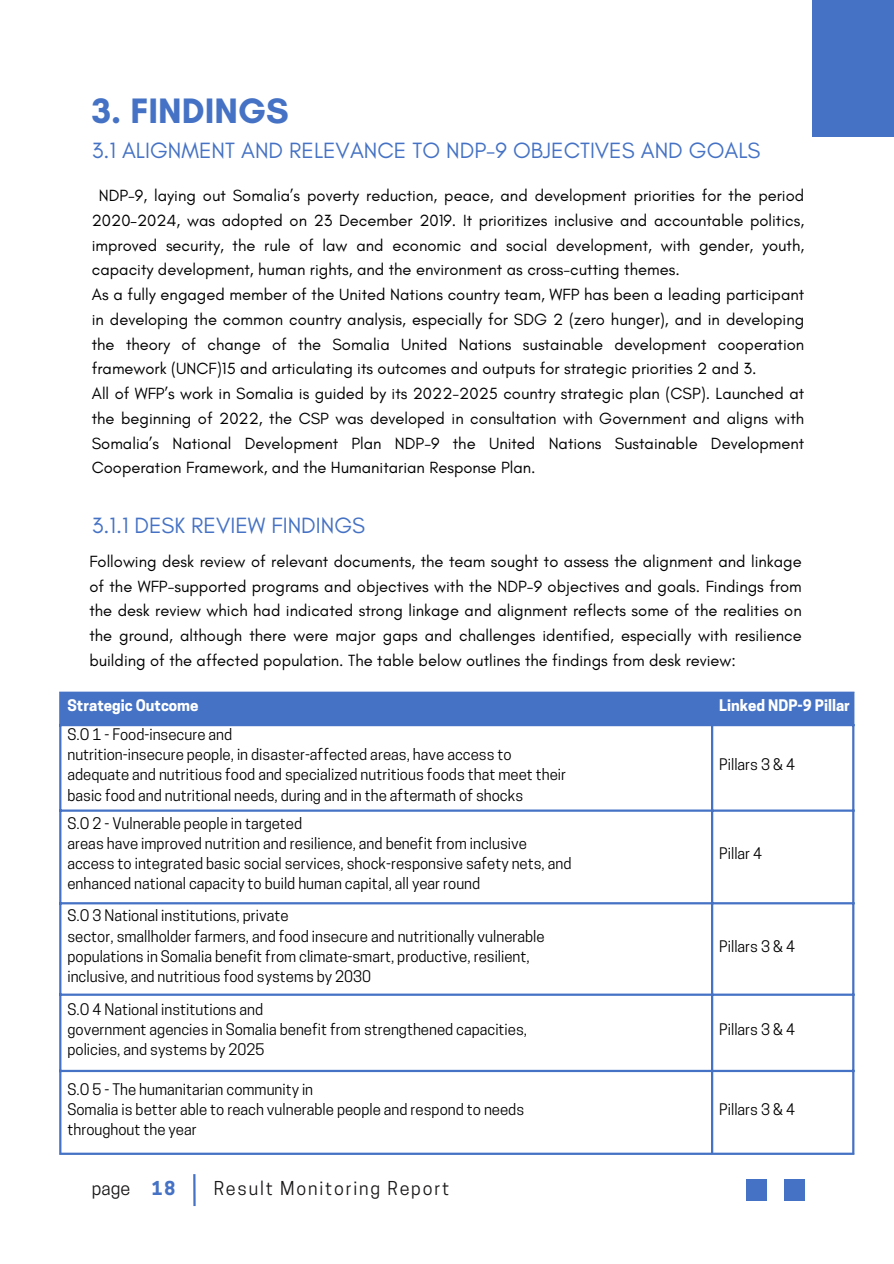
<style>
.page{position:relative;width:894px;height:1264px;background:#fff}
.page>*{position:absolute;margin:0;border:0;box-sizing:border-box;transform-origin:0 0}
.t1{font:700 36px "Glacial Indifference";color:#4572c4}
.t2{font:22.5px "Glacial Indifference";color:#4572c4}
.t3{font:18px "Cooper Hewitt";letter-spacing:.1em;color:#191717}
.t4{font:16.5px/24.8px "Glacial Indifference";color:#000;text-align:justify}
.t5{font:15px/20.2px "Cooper Hewitt";color:#000}
.t6{font:700 15px "Cooper Hewitt";color:#fff}
.s1{font-weight:700;color:#4572c4}
</style>
<div class="page">
<hr style="left:193px;top:1174px;width:2px;height:31px;background:#4572c4">
<div style="left:746px;top:1179px;width:20px;height:21px;background:#4572c4"></div>
<div style="left:783px;top:1179px;width:21px;height:21px;background:#4572c4"></div>
<div style="left:811px;top:0;width:82px;height:137px;background:#4572c4"></div>
<div style="left:61px;top:694px;width:790px;height:30px;background:#4572c4"></div>
<hr style="left:59px;top:694px;width:2px;height:458px;background:#4572c4">
<hr style="left:710px;top:694px;width:3px;height:458px;background:#4572c4">
<hr style="left:851px;top:694px;width:3px;height:458px;background:#4572c4">
<hr style="left:59px;top:691px;width:795px;height:3px;background:#4572c4">
<hr style="left:59px;top:724px;width:795px;height:2px;background:#4572c4">
<hr style="left:59px;top:809px;width:795px;height:2px;background:#4572c4">
<hr style="left:59px;top:902px;width:795px;height:2px;background:#4572c4">
<hr style="left:59px;top:993px;width:795px;height:2px;background:#4572c4">
<hr style="left:59px;top:1069px;width:795px;height:3px;background:#4572c4">
<hr style="left:59px;top:1152px;width:795px;height:2px;background:#4572c4">
<h1 class="t1" style="left:92px;top:89px;width:198px">3. FINDINGS</h1>
<h2 class="t2" style="left:92px;top:137px;width:670px">3.1 ALIGNMENT AND RELEVANCE TO NDP-9 OBJECTIVES AND GOALS</h2>
<p class="t4" style="left:92px;top:183px;width:713px;text-align:left;text-indent:7px">NDP-9, laying out Somalia’s poverty reduction, peace, and development priorities for the period 2020–2024, was adopted on 23 December 2019. It prioritizes inclusive and accountable politics, improved security, the rule of law and economic and social development, with gender, youth, capacity development, human rights, and the environment as cross-cutting themes.<br>As a fully engaged member of the United Nations country team, WFP has been a leading participant in developing the common country analysis, especially for SDG 2 (zero hunger), and in developing the theory of change of the Somalia United Nations sustainable development cooperation framework (UNCF)15 and articulating its outcomes and outputs for strategic priorities 2 and 3.<br>All of WFP’s work in Somalia is guided by its 2022-2025 country strategic plan (CSP). Launched at the beginning of 2022, the CSP was developed in consultation with Government and aligns with Somalia’s National Development Plan NDP-9 the United Nations Sustainable Development Cooperation Framework, and the Humanitarian Response Plan.</p>
<h2 class="t2" style="left:92px;top:511px;width:275px">3.1.1 DESK REVIEW FINDINGS</h2>
<p class="t4" style="left:89px;top:549px;width:713px">Following desk review of relevant documents, the team sought to assess the alignment and linkage of the WFP-supported programs and objectives with the NDP-9 objectives and goals. Findings from the desk review which had indicated strong linkage and alignment reflects some of the realities on the ground, although there were major gaps and challenges identified, especially with resilience building of the affected population. The table below outlines the findings from desk review:</p>
<p class="t6" style="left:67px;top:699px;width:132px">Strategic Outcome</p>
<p class="t6" style="left:719px;top:699px;width:132px">Linked NDP-9 Pillar</p>
<p class="t5" style="left:67px;top:725px;width:500px">S.O 1 - Food-insecure and<br>nutrition-insecure people, in disaster-affected areas, have access to adequate and nutritious food and specialized nutritious foods that meet their basic food and nutritional needs, during and in the aftermath of shocks</p>
<p class="t5" style="left:719px;top:756px;width:77px">Pillars 3 &amp; 4</p>
<p class="t5" style="left:67px;top:814px;width:505px">S.O 2 - Vulnerable people in targeted<br>areas have improved nutrition and resilience, and benefit from inclusive access to integrated basic social services, shock-responsive safety nets, and enhanced national capacity to build human capital, all year round</p>
<p class="t5" style="left:67px;top:907px;width:478px">S.O 3 National institutions, private<br>sector, smallholder farmers, and food insecure and nutritionally vulnerable populations in Somalia benefit from climate-smart, productive, resilient, inclusive, and nutritious food systems by 2030</p>
<p class="t5" style="left:67px;top:1001px;width:461px">S.O 4 National institutions and<br>government agencies in Somalia benefit from strengthened capacities, policies, and systems by 2025</p>
<p class="t5" style="left:67px;top:1080px;width:458px">S.O 5 - The humanitarian community in<br>Somalia is better able to reach vulnerable people and respond to needs throughout the year</p>
<p class="t3" style="left:92px;top:1181px;width:85px">page <span class="s1">18</span></p>
<p class="t3" style="left:213px;top:1181px;width:237px">Result Monitoring Report</p>
<p class="t5" style="left:719px;top:845px;width:44px">Pillar 4</p>
<p class="t5" style="left:719px;top:937px;width:77px">Pillars 3 &amp; 4</p>
<p class="t5" style="left:719px;top:1021px;width:77px">Pillars 3 &amp; 4</p>
<p class="t5" style="left:719px;top:1100px;width:77px">Pillars 3 &amp; 4</p>
</div>
